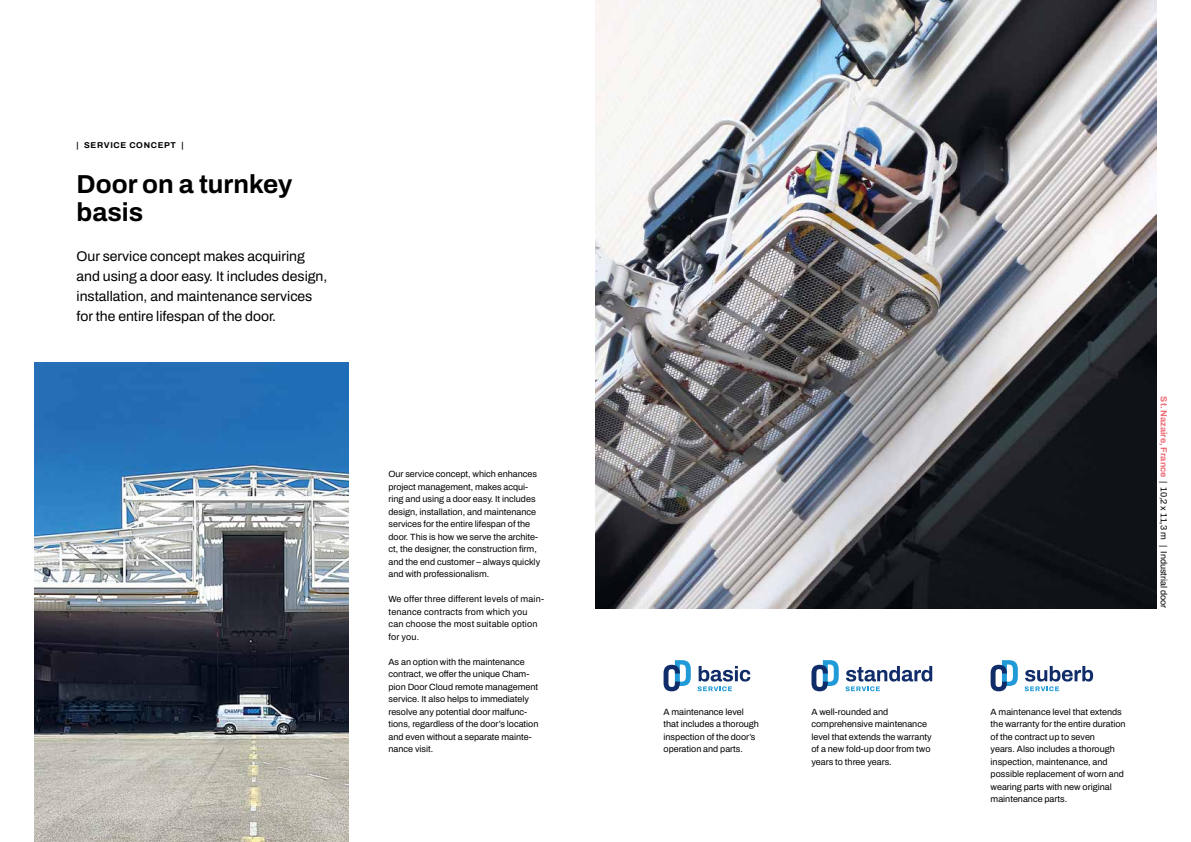
<style>
.page{position:relative;width:1191px;height:842px;background:#fff}
.page>*{position:absolute;margin:0;border:0;box-sizing:border-box;transform-origin:0 0}
.t1{font:700 26px/28px "Archivo";color:#000}
.t2{font:14px/20px "Archivo";color:#000}
.t3{font:9px/12.5px "Archivo";color:#000}
.t4{font:9px/12.5px "Archivo";letter-spacing:.02em;color:#000}
.t5{font:700 8.5px "Archivo";letter-spacing:.08em;color:#000}
.s1{font-weight:700;color:#ed6c77}
</style>
<div class="page">
<img style="left:34px;top:363px;width:315px;height:479px">
<img style="left:595px;top:0;width:562px;height:608px">
<svg style="left:663px;top:660px;width:28px;height:31px"></svg>
<svg style="left:697px;top:666px;width:53px;height:25px"></svg>
<svg style="left:811px;top:660px;width:27px;height:31px"></svg>
<svg style="left:845px;top:666px;width:87px;height:25px"></svg>
<svg style="left:990px;top:660px;width:27px;height:31px"></svg>
<svg style="left:1024px;top:666px;width:69px;height:25px"></svg>
<p class="t5" style="left:77px;top:138px;width:108px">| SERVICE CONCEPT |</p>
<h1 class="t1" style="left:77px;top:170px;width:217px">Door on a turnkey basis</h1>
<h2 class="t2" style="left:77px;top:246px;width:252px">Our service concept makes acquiring and using a door easy. It includes design, installation, and maintenance services for the entire lifespan of the door.</h2>
<p class="t3" style="left:388px;top:468px;width:153px">Our service concept, which enhances project management, makes acqui&shy;ring and using a door easy. It includes design, installation, and maintenance services for the entire lifespan of the door. This is how we serve the archite&shy;ct, the designer, the construction firm, and the end customer – always quickly and with professionalism.</p>
<p class="t4" style="left:388px;top:593px;width:157px">We offer three different levels of main&shy;tenance contracts from which you can choose the most suitable option for you.</p>
<p class="t3" style="left:388px;top:655px;width:151px">As an option with the maintenance contract, we offer the unique Cham&shy;pion Door Cloud remote management service. It also helps to immediately resolve any potential door malfunc&shy;tions, regardless of the door’s location and even without a separate mainte&shy;nance visit.</p>
<p class="t3" style="left:1170px;top:396px;width:213px;rotate:90deg"><span class="s1">St. Nazaire, France</span> | 10,2 x 11,3 m | Industrial door</p>
<p class="t3" style="left:663px;top:705px;width:97px">A maintenance level that includes a thorough inspection of the door’s operation and parts.</p>
<p class="t3" style="left:811px;top:705px;width:122px">A well-rounded and comprehensive maintenance level that extends the warranty of a new fold-up door from two years to three years.</p>
<p class="t3" style="left:990px;top:705px;width:136px">A maintenance level that extends the warranty for the entire duration of the contract up to seven<br>years. Also includes a thorough inspection, maintenance, and possible replacement of worn and wearing parts with new original maintenance parts.</p>
</div>
